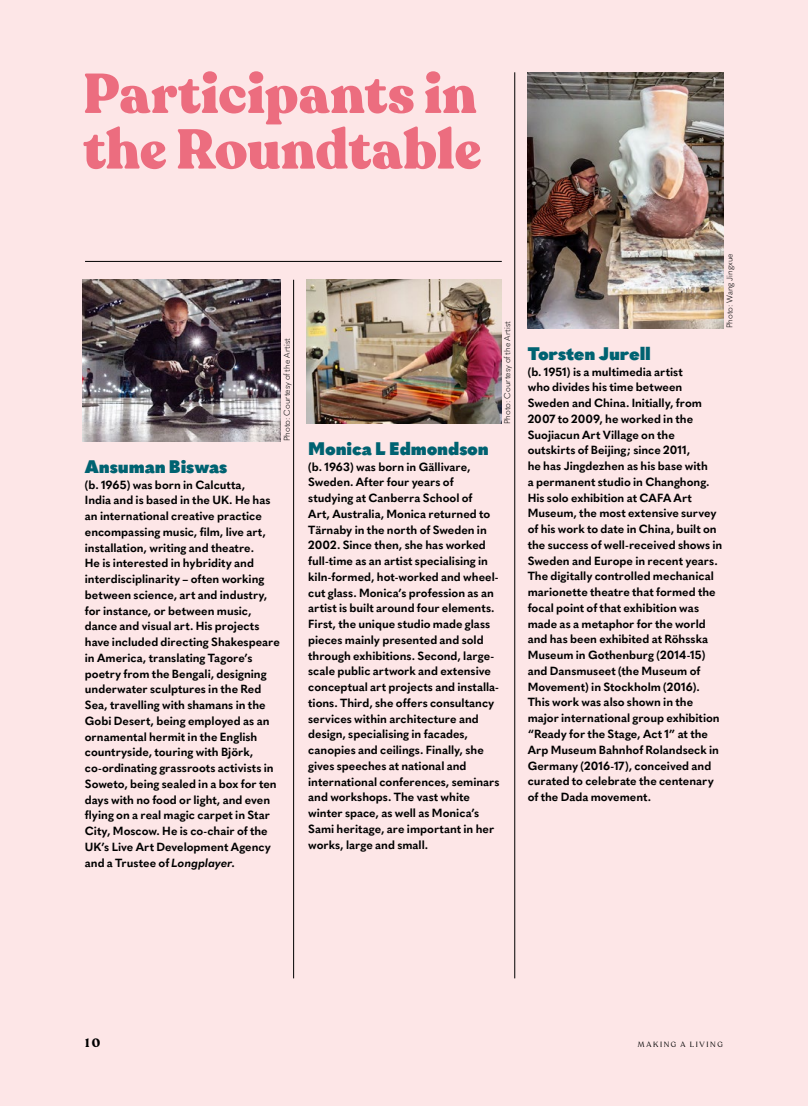
<style>
.page{position:relative;width:808px;height:1106px;background:#fde6e7}
.page>*{position:absolute;margin:0;border:0;box-sizing:border-box;transform-origin:0 0}
.t1{font:900 55.5px/55.7px "Recoleta";color:#ee798d}
.t2{font:800 18px "Quasimoda";letter-spacing:-.005em;color:#006271}
.t3{font:700 12px "Recoleta";color:#000}
.t4{font:700 11.7px/15.8px "Quasimoda";color:#000}
.t5{font:300 8.25px "Quasimoda";letter-spacing:.005em;color:#000}
.t6{font:7.5px "Recoleta";letter-spacing:.22em;color:#000}
.s1{font-style:italic}
</style>
<div class="page">
<img style="left:306px;top:280px;width:196px;height:143px">
<img style="left:83px;top:280px;width:197px;height:161px">
<hr style="left:293px;top:280px;width:1px;height:698px;background:#000">
<hr style="left:514px;top:72px;width:1px;height:906px;background:#000">
<img style="left:527px;top:72px;width:196px;height:256px">
<hr style="left:85px;top:261px;width:417px;height:1px;background:#000">
<h1 class="t1" style="left:83px;top:67px;width:400px">Participants in the Roundtable</h1>
<p class="t5" style="left:281px;top:441px;width:105px;rotate:-90deg">Photo: Courtesy of the Artist</p>
<h2 class="t2" style="left:85px;top:452px;width:144px">Ansuman Biswas</h2>
<p class="t4" style="left:85px;top:476px;width:197px">(b. 1965) was born in Calcutta,<br>India and is based in the UK. He has an international creative practice encompassing music, film, live art, installation, writing and theatre.<br>He is interested in hybridity and interdisciplinarity – often working between science, art and industry, for instance, or between music, dance and visual art. His projects have included directing Shakespeare in America, translating Tagore’s poetry from the Bengali, designing underwater sculptures in the Red Sea, travelling with shamans in the Gobi Desert, being employed as an ornamental hermit in the English countryside, touring with Björk, co-ordinating grassroots activists in Soweto, being sealed in a box for ten days with no food or light, and even flying on a real magic carpet in Star City, Moscow. He is co-chair of the UK’s Live Art Development Agency and a Trustee of <span class="s1">Longplayer</span>.</p>
<p class="t5" style="left:501px;top:424px;width:105px;rotate:-90deg">Photo: Courtesy of the Artist</p>
<h2 class="t2" style="left:308px;top:434px;width:182px">Monica L Edmondson</h2>
<p class="t4" style="left:308px;top:458px;width:193px">(b. 1963) was born in Gällivare, Sweden. After four years of studying at Canberra School of<br>Art, Australia, Monica returned to Tärnaby in the north of Sweden in 2002. Since then, she has worked full-time as an artist specialising in kiln-formed, hot-worked and wheel&shy;cut glass. Monica’s profession as an artist is built around four elements.<br>First, the unique studio made glass pieces mainly presented and sold through exhibitions. Second, large&shy;scale public artwork and extensive conceptual art projects and installa&shy;tions. Third, she offers consultancy services within architecture and design, specialising in facades, canopies and ceilings. Finally, she gives speeches at national and international conferences, seminars and workshops. The vast white winter space, as well as Monica’s Sami heritage, are important in her works, large and small.</p>
<p class="t5" style="left:723px;top:328px;width:76px;rotate:-90deg">Photo: Wang Jingxue</p>
<h2 class="t2" style="left:528px;top:339px;width:125px">Torsten Jurell</h2>
<p class="t4" style="left:528px;top:363px;width:196px">(b. 1951) is a multimedia artist<br>who divides his time between<br>Sweden and China. Initially, from<br>2007 to 2009, he worked in the<br>Suojiacun Art Village on the outskirts of Beijing; since 2011,<br>he has Jingdezhen as his base with<br>a permanent studio in Changhong.<br>His solo exhibition at CAFA Art<br>Museum, the most extensive survey of his work to date in China, built on the success of well-received shows in<br>Sweden and Europe in recent years.<br>The digitally controlled mechanical marionette theatre that formed the focal point of that exhibition was made as a metaphor for the world and has been exhibited at Röhsska<br>Museum in Gothenburg (2014-15) and Dansmuseet (the Museum of<br>Movement) in Stockholm (2016).<br>This work was also shown in the major international group exhibition “Ready for the Stage, Act 1” at the<br>Arp Museum Bahnhof Rolandseck in<br>Germany (2016-17), conceived and curated to celebrate the centenary of the Dada movement.</p>
<p class="t3" style="left:85px;top:1035px;width:17px">10</p>
<p class="t6" style="left:638px;top:1040px;width:87px">MAKING A LIVING</p>
</div>
